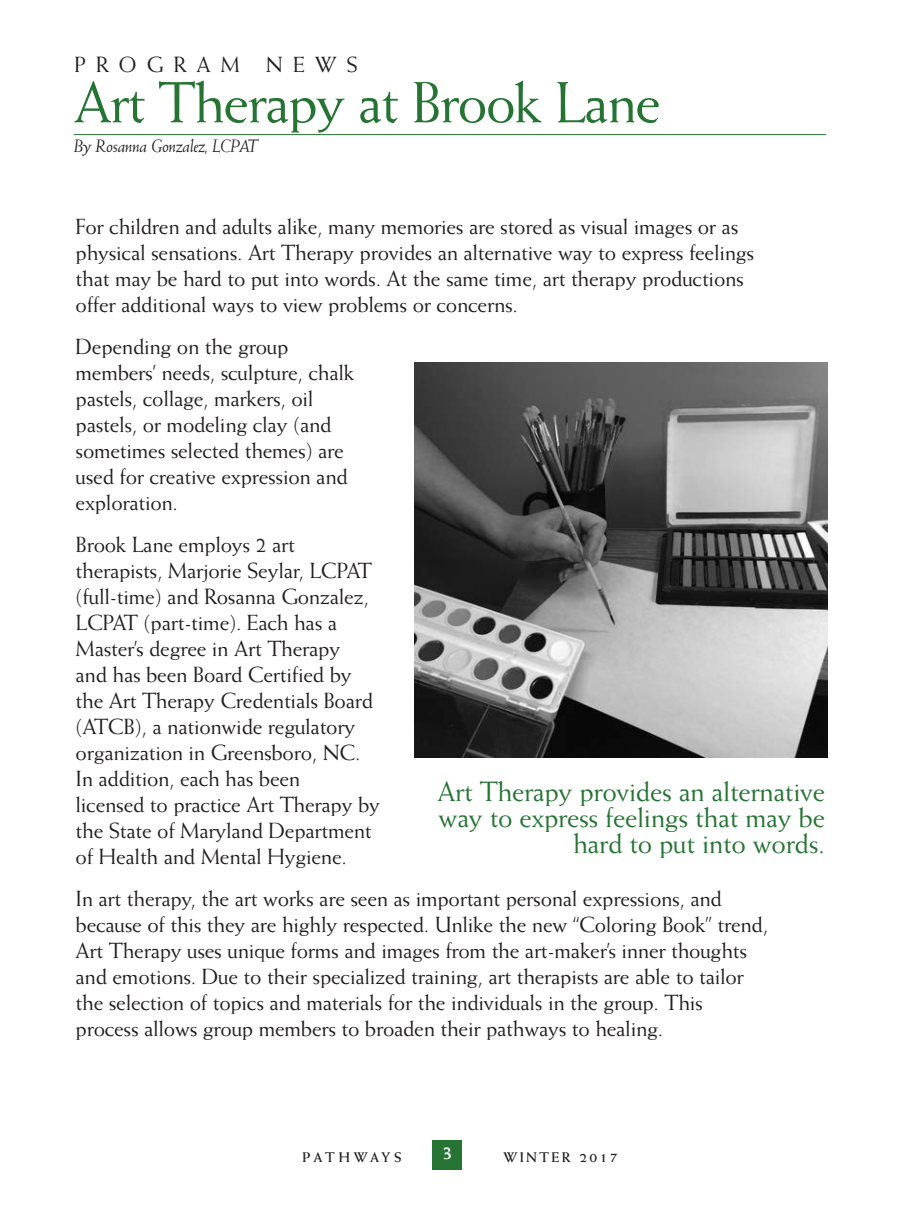
<style>
.page{position:relative;width:900px;height:1224px;background:#fff}
.page>*{position:absolute;margin:0;border:0;box-sizing:border-box;transform-origin:0 0}
.t1{font:58px "Weiss";letter-spacing:-.03em;color:#267434}
.t2{font:28px/26px "Weiss";letter-spacing:-.015em;color:#267434;text-align:right}
.t3{font:22px/26px "Weiss";letter-spacing:-.015em;color:#231f20}
.t4{font:22px "Weiss";letter-spacing:.45em;color:#231f20}
.t5{font:700 20px "Weiss";color:#fff}
.t6{font:italic 18px "Weiss";letter-spacing:-.02em;color:#231f20}
.t7{font:700 14px "Weiss";letter-spacing:.165em;color:#231f20}
.t8{font:700 14px "Weiss";letter-spacing:.205em;color:#231f20}
</style>
<div class="page">
<div style="left:432px;top:1140px;width:30px;height:30px;background:#267434"></div>
<hr style="left:74px;top:134px;width:752px;height:1px;background:#267434">
<img style="left:414px;top:362px;width:414px;height:395px">
<p class="t4" style="left:74px;top:52px;width:286px">PROGRAM NEWS</p>
<p class="t1" style="left:74px;top:69px;width:589px">Art Therapy at Brook Lane</p>
<p class="t6" style="left:74px;top:136px;width:186px">By Rosanna Gonzalez, LCPAT</p>
<p class="t3" style="left:76px;top:213px;width:680px">For children and adults alike, many memories are stored as visual images or as physical sensations. Art Therapy provides an alternative way to express feelings that may be hard to put into words. At the same time, art therapy productions offer additional ways to view problems or concerns.</p>
<p class="t3" style="left:76px;top:333px;width:280px">Depending on the group members’ needs, sculpture, chalk pastels, collage, markers, oil pastels, or modeling clay (and sometimes selected themes) are used for creative expression and exploration.</p>
<p class="t3" style="left:76px;top:531px;width:306px">Brook Lane employs 2 art therapists, Marjorie Seylar, LCPAT (full-time) and Rosanna Gonzalez,<br>LCPAT (part-time). Each has a<br>Master’s degree in Art Therapy<br>and has been Board Certified by the Art Therapy Credentials Board (ATCB), a nationwide regulatory organization in Greensboro, NC.<br>In addition, each has been<br>licensed to practice Art Therapy by the State of Maryland Department of Health and Mental Hygiene.</p>
<p class="t3" style="left:76px;top:885px;width:694px">In art therapy, the art works are seen as important personal expressions, and because of this they are highly respected. Unlike the new “Coloring Book” trend, Art Therapy uses unique forms and images from the art-maker’s inner thoughts and emotions. Due to their specialized training, art therapists are able to tailor the selection of topics and materials for the individuals in the group. This process allows group members to broaden their pathways to healing.</p>
<p class="t2" style="left:437px;top:778px;width:389px">Art Therapy provides an alternative way to express feelings that may be hard to put into words.</p>
<p class="t8" style="left:303px;top:1149px;width:101px">PATHWAYS</p>
<p class="t5" style="left:442px;top:1141px;width:13px">3</p>
<p class="t7" style="left:503px;top:1149px;width:116px">WINTER 2017</p>
</div>
